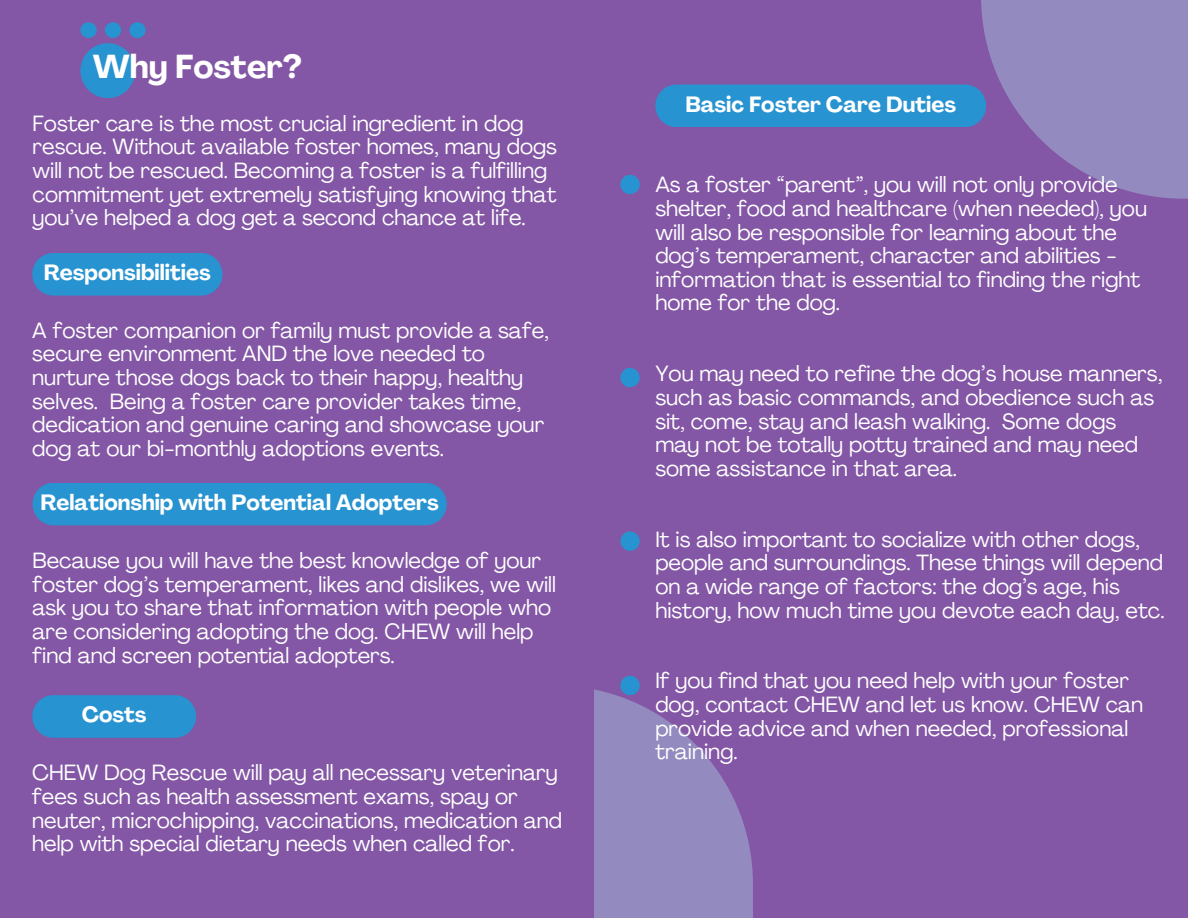
<style>
.page{position:relative;width:1188px;height:918px;background:#8357a5}
.page>*{position:absolute;margin:0;border:0;box-sizing:border-box;transform-origin:0 0}
.t1{font:700 32.7px "Agrandir";color:#fff}
.t2{font:21.75px/23.7px "Agrandir";color:#fff}
.t3{font:700 21.75px "Agrandir";color:#fff}
</style>
<div class="page">
<svg style="left:594px;top:688px;width:159px;height:230px;fill:#938ac0"></svg>
<div style="left:33px;top:483px;width:414px;height:42px;background:#2793d0;border-radius:21px"></div>
<div style="left:32px;top:253px;width:190px;height:43px;background:#2793d0;border-radius:21px"></div>
<div style="left:32px;top:695px;width:164px;height:43px;background:#2793d0;border-radius:21px"></div>
<div style="left:655px;top:85px;width:331px;height:42px;background:#2793d0;border-radius:21px"></div>
<svg style="left:80px;top:22px;width:66px;height:16px"></svg>
<svg style="left:981px;top:0;width:207px;height:199px;fill:#938ac0"></svg>
<div style="left:80px;top:43px;width:55px;height:55px;background:#2793d0;border-radius:50%"></div>
<div style="left:620px;top:175px;width:20px;height:19px;background:#2793d0;border-radius:50%"></div>
<div style="left:620px;top:368px;width:20px;height:19px;background:#2793d0;border-radius:50%"></div>
<div style="left:620px;top:531px;width:20px;height:20px;background:#2793d0;border-radius:50%"></div>
<div style="left:620px;top:676px;width:20px;height:19px;background:#2793d0;border-radius:50%"></div>
<p class="t1" style="left:93px;top:54px;width:211px">Why Foster?</p>
<p class="t2" style="left:33px;top:113px;width:526px">Foster care is the most crucial ingredient in dog rescue. Without available foster homes, many dogs will not be rescued. Becoming a foster is a fulfilling commitment yet extremely satisfying knowing that you’ve helped a dog get a second chance at life.</p>
<p class="t3" style="left:44px;top:264px;width:168px">Responsibilities</p>
<p class="t2" style="left:32px;top:321px;width:518px">A foster companion or family must provide a safe, secure environment AND the love needed to nurture those dogs back to their happy, healthy selves. Being a foster care provider takes time, dedication and genuine caring and showcase your dog at our bi-monthly adoptions events.</p>
<p class="t3" style="left:40px;top:493px;width:400px">Relationship with Potential Adopters</p>
<p class="t2" style="left:33px;top:551px;width:525px">Because you will have the best knowledge of your foster dog’s temperament, likes and dislikes, we will ask you to share that information with people who are considering adopting the dog. CHEW will help find and screen potential adopters.</p>
<p class="t3" style="left:82px;top:706px;width:66px">Costs</p>
<p class="t2" style="left:32px;top:763px;width:531px">CHEW Dog Rescue will pay all necessary veterinary fees such as health assessment exams, spay or neuter, microchipping, vaccinations, medication and help with special dietary needs when called for.</p>
<p class="t3" style="left:685px;top:95px;width:272px">Basic Foster Care Duties</p>
<p class="t2" style="left:655px;top:175px;width:493px">As a foster “parent”, you will not only provide shelter, food and healthcare (when needed), you will also be responsible for learning about the dog’s temperament, character and abilities - information that is essential to finding the right home for the dog.</p>
<p class="t2" style="left:655px;top:364px;width:509px">You may need to refine the dog’s house manners, such as basic commands, and obedience such as sit, come, stay and leash walking. Some dogs may not be totally potty trained and may need some assistance in that area.</p>
<p class="t2" style="left:655px;top:529px;width:511px">It is also important to socialize with other dogs, people and surroundings. These things will depend on a wide range of factors: the dog’s age, his history, how much time you devote each day, etc.</p>
<p class="t2" style="left:655px;top:671px;width:490px">If you find that you need help with your foster dog, contact CHEW and let us know. CHEW can provide advice and when needed, professional training.</p>
</div>
